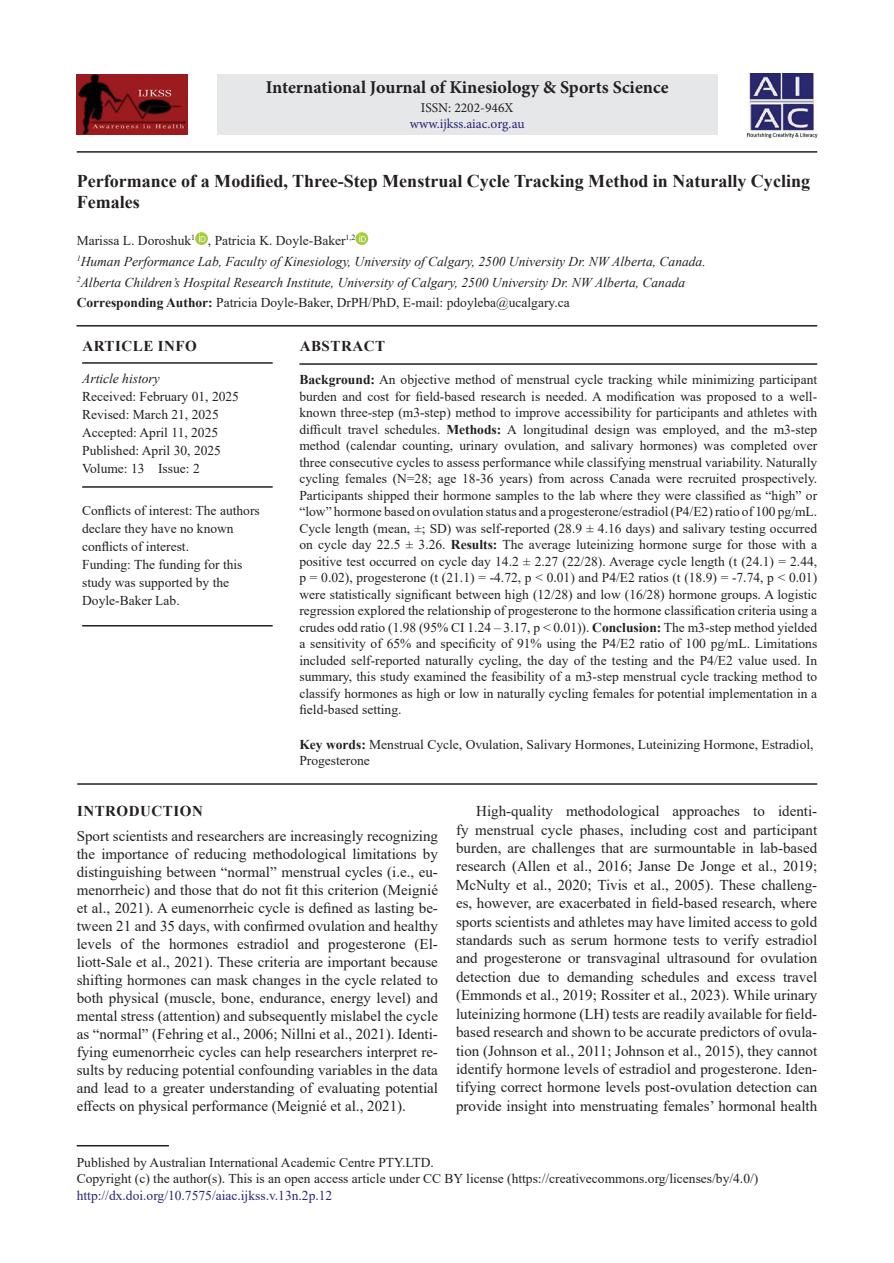
<style>
.page{position:relative;width:894px;height:1263px;background:#fff}
.page>*{position:absolute;margin:0;border:0;box-sizing:border-box;transform-origin:0 0}
.AT{font:700 18px/21px "Times New Roman";color:#231f20}
.J_Name{font:700 18px "Minion Pro";color:#231f20}
.TX{font:15px/18.5px "Times New Roman";color:#231f20;text-align:justify}
.TXFL{font:15px/18px "Times New Roman";color:#231f20;text-align:justify}
.ART_INFO{font:700 15px "Times New Roman";letter-spacing:.035em;color:#231f20}
.ABSH{font:700 15px "Times New Roman";letter-spacing:.035em;color:#231f20}
.ABS{font:13.5px/16.5px "Times New Roman";color:#231f20;text-align:justify}
.PUB_Details{font:13.5px/16.5px "Times New Roman";color:#231f20}
.AFF{font:italic 13.5px "Times New Roman";color:#231f20}
.HIS_1{font:13.5px/18px "Times New Roman";color:#231f20}
.HIS{font:13.5px/18px "Times New Roman";color:#231f20}
.KWD{font:13.5px/16.5px "Times New Roman";color:#231f20}
.ADD{font:13.5px "Times New Roman";color:#231f20}
.AU{font:13.5px "Times New Roman";color:#231f20}
.ISSN_Web{font:13.5px "Minion Pro";letter-spacing:-.005em;color:#282574}
.ISSN_Num{font:13.5px "Minion Pro";color:#231f20}
.s1{font-weight:700}
.s2{font-style:italic}
.s3{color:#282574}
</style>
<div class="page">
<hr style="left:77px;top:151px;width:739px;height:2px;background:#231f20">
<svg style="left:195px;top:232px;width:13px;height:13px"></svg>
<svg style="left:199px;top:234px;width:6px;height:8px"></svg>
<svg style="left:355px;top:232px;width:13px;height:13px"></svg>
<svg style="left:359px;top:234px;width:6px;height:8px"></svg>
<hr style="left:76px;top:325px;width:740px;height:1px;background:#231f20">
<hr style="left:299px;top:363px;width:517px;height:2px;background:#231f20">
<hr style="left:77px;top:783px;width:739px;height:1px;background:#231f20">
<hr style="left:77px;top:1145px;width:92px;height:1px;background:#231f20">
<div style="left:217px;top:74px;width:500px;height:60px;background:#e6e7e9"></div>
<img style="left:746px;top:73px;width:70px;height:65px">
<img style="left:77px;top:74px;width:110px;height:60px">
<hr style="left:82px;top:362px;width:190px;height:2px;background:#231f20">
<hr style="left:82px;top:486px;width:190px;height:2px;background:#231f20">
<hr style="left:82px;top:625px;width:190px;height:1px;background:#231f20">
<p class="J_Name" style="left:265px;top:75px;width:404px">International Journal of Kinesiology &amp; Sports Science</p>
<p class="ISSN_Num" style="left:420px;top:98px;width:94px">ISSN: 2202-946X</p>
<p class="ISSN_Web" style="left:409px;top:115px;width:116px">www.ijkss.aiac.org.au</p>
<p class="AT" style="left:77px;top:170px;width:734px">Performance of a Modified, Three-Step Menstrual Cycle Tracking Method in Naturally Cycling<br>Females</p>
<p class="AU" style="left:77px;top:231px;width:280px">Marissa L. Doroshuk<sup>1</sup> , Patricia K. Doyle-Baker<sup>1,2</sup></p>
<p class="AFF" style="left:77px;top:252px;width:630px"><sup>1</sup>Human Performance Lab, Faculty of Kinesiology, University of Calgary, 2500 University Dr. NW Alberta, Canada.</p>
<p class="AFF" style="left:77px;top:273px;width:610px"><sup>2</sup>Alberta Children’s Hospital Research Institute, University of Calgary, 2500 University Dr. NW Alberta, Canada</p>
<p class="ADD" style="left:77px;top:293px;width:494px"><span class="s1">Corresponding Author:</span> Patricia Doyle-Baker, DrPH/PhD, E-mail: pdoyleba@ucalgary.ca</p>
<p class="ABSH" style="left:299px;top:335px;width:87px">ABSTRACT</p>
<p class="ABS" style="left:299px;top:371px;width:519px"><span class="s1">Background:</span> An objective method of menstrual cycle tracking while minimizing participant burden and cost for field-based research is needed. A modification was proposed to a well&shy;known three-step (m3-step) method to improve accessibility for participants and athletes with difficult travel schedules. <span class="s1">Methods:</span> A longitudinal design was employed, and the m3-step method (calendar counting, urinary ovulation, and salivary hormones) was completed over three consecutive cycles to assess performance while classifying menstrual variability. Naturally cycling females (N=28; age 18-36 years) from across Canada were recruited prospectively.<br>Participants shipped their hormone samples to the lab where they were classified as “high” or “low” hormone based on ovulation status and a progesterone/estradiol (P4/E2) ratio of 100 pg/mL.<br>Cycle length (mean, ±; SD) was self-reported (28.9 ± 4.16 days) and salivary testing occurred on cycle day 22.5 ± 3.26. <span class="s1">Results:</span> The average luteinizing hormone surge for those with a positive test occurred on cycle day 14.2 ± 2.27 (22/28). Average cycle length (t (24.1) = 2.44, p = 0.02), progesterone (t (21.1) = -4.72, p &lt; 0.01) and P4/E2 ratios (t (18.9) = -7.74, p &lt; 0.01) were statistically significant between high (12/28) and low (16/28) hormone groups. A logistic regression explored the relationship of progesterone to the hormone classification criteria using a crudes odd ratio (1.98 (95% CI 1.24 – 3.17, p &lt; 0.01)). <span class="s1">Conclusion:</span> The m3-step method yielded a sensitivity of 65% and specificity of 91% using the P4/E2 ratio of 100 pg/mL. Limitations included self-reported naturally cycling, the day of the testing and the P4/E2 value used. In summary, this study examined the feasibility of a m3-step menstrual cycle tracking method to classify hormones as high or low in naturally cycling females for potential implementation in a field-based setting.</p>
<p class="KWD" style="left:299px;top:735px;width:515px"><span class="s1">Key words:</span> Menstrual Cycle, Ovulation, Salivary Hormones, Luteinizing Hormone, Estradiol,<br>Progesterone</p>
<h1 class="ART_INFO" style="left:77px;top:800px;width:127px">INTRODUCTION</h1>
<p class="TXFL" style="left:77px;top:826px;width:362px">Sport scientists and researchers are increasingly recognizing the importance of reducing methodological limitations by distinguishing between “normal” menstrual cycles (i.e., eu&shy;menorrheic) and those that do not fit this criterion (Meignié et al., 2021). A eumenorrheic cycle is defined as lasting be&shy;tween 21 and 35 days, with confirmed ovulation and healthy levels of the hormones estradiol and progesterone (El&shy;liott-Sale et al., 2021). These criteria are important because shifting hormones can mask changes in the cycle related to both physical (muscle, bone, endurance, energy level) and mental stress (attention) and subsequently mislabel the cycle as “normal” (Fehring et al., 2006; Nillni et al., 2021). Identi&shy;fying eumenorrheic cycles can help researchers interpret re&shy;sults by reducing potential confounding variables in the data and lead to a greater understanding of evaluating potential effects on physical performance (Meignié et al., 2021).</p>
<p class="ART_INFO" style="left:82px;top:335px;width:116px">ARTICLE INFO</p>
<p class="HIS" style="left:82px;top:369px;width:158px"><span class="s2">Article history<br></span>Received: February 01, 2025<br>Revised: March 21, 2025<br>Accepted: April 11, 2025<br>Published: April 30, 2025<br>Volume: 13 Issue: 2</p>
<p class="HIS_1" style="left:82px;top:501px;width:179px">Conflicts of interest: The authors declare they have no known conflicts of interest.<br>Funding: The funding for this study was supported by the<br>Doyle-Baker Lab.</p>
<p class="TX" style="left:456px;top:801px;width:362px;text-indent:20px">High-quality methodological approaches to identi&shy;fy menstrual cycle phases, including cost and participant burden, are challenges that are surmountable in lab-based research (Allen et al., 2016; Janse De Jonge et al., 2019; McNulty et al., 2020; Tivis et al., 2005). These challeng&shy;es, however, are exacerbated in field-based research, where sports scientists and athletes may have limited access to gold standards such as serum hormone tests to verify estradiol and progesterone or transvaginal ultrasound for ovulation detection due to demanding schedules and excess travel (Emmonds et al., 2019; Rossiter et al., 2023). While urinary luteinizing hormone (LH) tests are readily available for field&shy;based research and shown to be accurate predictors of ovula&shy;tion (Johnson et al., 2011; Johnson et al., 2015), they cannot identify hormone levels of estradiol and progesterone. Iden&shy;tifying correct hormone levels post-ovulation detection can provide insight into menstruating females’ hormonal health</p>
<p class="PUB_Details" style="left:77px;top:1153px;width:682px">Published by Australian International Academic Centre PTY.LTD.<br>Copyright (c) the author(s). This is an open access article under CC BY license (https://creativecommons.org/licenses/by/4.0/) <span class="s3">http://dx.doi.org/10.7575/aiac.ijkss.v.13n.2p.12</span></p>
</div>
